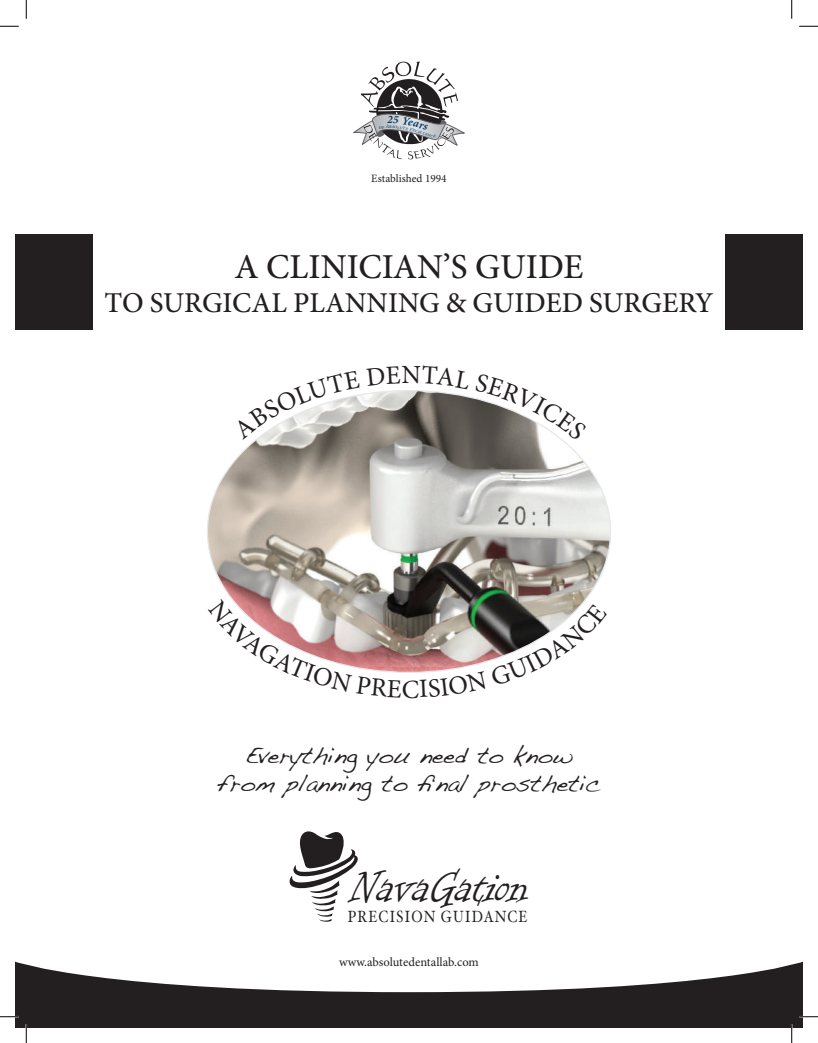
<style>
.page{position:relative;width:818px;height:1043px;background:#fff}
.page>*{position:absolute;margin:0;border:0;box-sizing:border-box;transform-origin:0 0}
.t1{font:52.38px "Informal Roman";color:#231f20;scale:.84 1}
.t2{font:500 35px "Minion Pro";color:#231f20}
.t3{font:500 28.75px "Minion Pro";color:#231f20}
.t4{font:26.25px "Minion Pro";color:#231f20}
.t5{font:23.75px/28.5px "Handwriting Dakota";color:#231f20;text-align:center}
.t6{font:16.25px "Hoefler Text";letter-spacing:.075em;color:#231f20;scale:.84 1}
.t7{font:12.5px "Minion Pro";color:#231f20}
.t8{font:italic 700 11.38px "Minion Pro";color:#02406e}
.t9{font:11.25px "Minion Pro";color:#231f20}
</style>
<div class="page">
<svg style="left:15px;top:961px;width:787px;height:67px;fill:#231f20"></svg>
<div style="left:15px;top:234px;width:77px;height:96px;background:#231f20"></div>
<div style="left:725px;top:234px;width:77px;height:96px;background:#231f20"></div>
<svg style="left:289px;top:831px;width:69px;height:90px"></svg>
<img style="left:207px;top:391px;width:403px;height:280px">
<svg style="left:0;top:25px;width:19px;height:2px"></svg>
<svg style="left:799px;top:25px;width:19px;height:2px"></svg>
<svg style="left:0;top:1015px;width:19px;height:2px"></svg>
<svg style="left:799px;top:1015px;width:19px;height:2px"></svg>
<svg style="left:25px;top:0;width:2px;height:19px"></svg>
<svg style="left:25px;top:1024px;width:2px;height:18px"></svg>
<svg style="left:791px;top:0;width:1px;height:19px"></svg>
<svg style="left:790px;top:1024px;width:2px;height:18px"></svg>
<svg style="left:353px;top:61px;width:111px;height:98px"></svg>
<svg style="left:232px;top:391px;width:128px;height:48px"></svg>
<svg style="left:422px;top:390px;width:165px;height:51px"></svg>
<svg style="left:208px;top:599px;width:193px;height:74px"></svg>
<svg style="left:419px;top:603px;width:188px;height:70px"></svg>
<p class="t8" style="left:387px;top:112px;width:7px">2</p>
<p class="t9" style="left:371px;top:171px;width:77px">Established 1994</p>
<h2 class="t2" style="left:234px;top:243px;width:350px">A CLINICIAN’S GUIDE</h2>
<p class="t3" style="left:104px;top:283px;width:610px">TO SURGICAL PLANNING &amp; GUIDED SURGERY</p>
<p class="t4" style="left:401px;top:357px;width:21px">N</p>
<p class="t4" style="left:402px;top:671px;width:19px">C</p>
<p class="t5" style="left:217px;top:740px;width:385px">Everything you need to know from planning to final prosthetic</p>
<h1 class="t1" style="left:350px;top:858px;width:214px">NavaGation</h1>
<p class="t6" style="left:348px;top:906px;width:215px">PRECISION GUIDANCE</p>
<p class="t7" style="left:339px;top:953px;width:141px">www.absolutedentallab.com</p>
</div>
